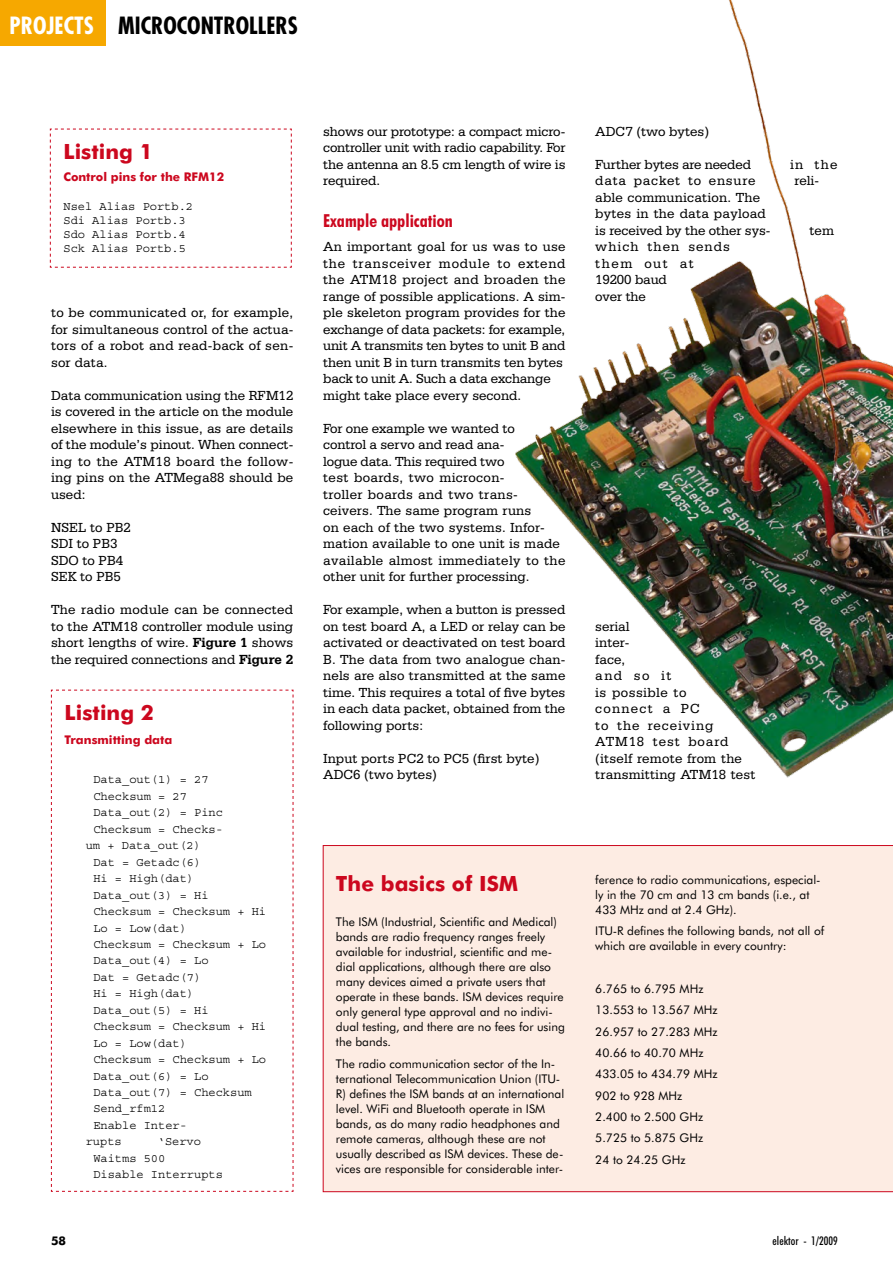
<style>
.page{position:relative;width:893px;height:1263px;background:#fff}
.page>*{position:absolute;margin:0;border:0;box-sizing:border-box;transform-origin:0 0}
.t1{font:700 condensed 23.1px "Futura";color:#000}
.t2{font:700 21px "Futura BT";color:#cc071e}
.t3{font:700 condensed 18px "Futura BT";color:#cc071e}
.t4{font:13.95px/16.5px "Serifa BT";color:#000}
.t5{font:13.95px/16.5px "Serifa BT";letter-spacing:.07em;color:#000}
.t6{font:13.95px "Serifa BT";letter-spacing:.055em;color:#000}
.t7{font:12px/15px "Futura BT";color:#000}
.t8{font:12px/14.2px "Courier Std";color:#000}
.t9{font:700 12px "Futura BT";color:#cc071e}
.t10{font:500 condensed 12px "Futura BT";color:#000}
.t11{font:700 12px "Futura BT";color:#000}
.s1{color:#fff}
.s2{font-weight:700}
</style>
<div class="page">
<div style="left:323px;top:845px;width:570px;height:347px;background:#fdece3"></div>
<img style="left:515px;top:0;width:378px;height:778px">
<div style="left:0;top:0;width:106px;height:46px;background:#f6a800"></div>
<svg style="left:50px;top:128px;width:242px;height:140px"></svg>
<svg style="left:51px;top:689px;width:243px;height:503px"></svg>
<h1 class="t1" style="left:10px;top:11px;width:290px"><span class="s1">PROJECTS</span> MICROCONTROLLERS</h1>
<h2 class="t2" style="left:63px;top:139px;width:91px">Listing 1</h2>
<p class="t9" style="left:63px;top:169px;width:162px">Control pins for the RFM12</p>
<p class="t8" style="left:63px;top:199px;width:131px">Nsel Alias Portb.2<br>Sdi Alias Portb.3<br>Sdo Alias Portb.4<br>Sck Alias Portb.5</p>
<p class="t4" style="left:51px;top:304px;width:244px;text-align:justify">to be communicated or, for example, for simultaneous control of the actua&shy;tors of a robot and read-back of sen&shy;sor data.</p>
<p class="t4" style="left:51px;top:386px;width:244px;text-align:justify">Data communication using the RFM12 is covered in the article on the module elsewhere in this issue, as are details of the module’s pinout. When connect&shy;ing to the ATM18 board the follow&shy;ing pins on the ATMega88 should be used:</p>
<p class="t4" style="left:51px;top:518px;width:81px">NSEL to PB2<br>SDI to PB3<br>SDO to PB4<br>SEK to PB5</p>
<p class="t4" style="left:51px;top:601px;width:244px;text-align:justify">The radio module can be connected to the ATM18 controller module using short lengths of wire. <span class="s2">Figure 1</span> shows the required connections and <span class="s2">Figure 2</span></p>
<h2 class="t2" style="left:65px;top:700px;width:91px">Listing 2</h2>
<p class="t9" style="left:65px;top:733px;width:109px">Transmitting data</p>
<p class="t8" style="left:93px;top:773px;width:117px">Data_out(1) = 27</p>
<p class="t8" style="left:93px;top:789px;width:95px">Checksum = 27</p>
<p class="t8" style="left:93px;top:806px;width:131px">Data_out(2) = Pinc</p>
<p class="t8" style="left:93px;top:822px;width:131px">Checksum = Checks-</p>
<p class="t8" style="left:86px;top:838px;width:117px">um + Data_out(2)</p>
<p class="t8" style="left:93px;top:855px;width:110px">Dat = Getadc(6)</p>
<p class="t8" style="left:93px;top:871px;width:102px">Hi = High(dat)</p>
<p class="t8" style="left:93px;top:888px;width:117px">Data_out(3) = Hi</p>
<p class="t8" style="left:93px;top:904px;width:174px">Checksum = Checksum + Hi</p>
<p class="t8" style="left:93px;top:921px;width:95px">Lo = Low(dat)</p>
<p class="t8" style="left:93px;top:937px;width:174px">Checksum = Checksum + Lo</p>
<p class="t8" style="left:93px;top:954px;width:117px">Data_out(4) = Lo</p>
<p class="t8" style="left:93px;top:970px;width:110px">Dat = Getadc(7)</p>
<p class="t8" style="left:93px;top:986px;width:102px">Hi = High(dat)</p>
<p class="t8" style="left:93px;top:1003px;width:117px">Data_out(5) = Hi</p>
<p class="t8" style="left:93px;top:1019px;width:174px">Checksum = Checksum + Hi</p>
<p class="t8" style="left:93px;top:1036px;width:95px">Lo = Low(dat)</p>
<p class="t8" style="left:93px;top:1052px;width:174px">Checksum = Checksum + Lo</p>
<p class="t8" style="left:93px;top:1069px;width:117px">Data_out(6) = Lo</p>
<p class="t8" style="left:93px;top:1085px;width:160px">Data_out(7) = Checksum</p>
<p class="t8" style="left:93px;top:1102px;width:73px">Send_rfm12</p>
<p class="t8" style="left:93px;top:1118px;width:95px">Enable Inter-</p>
<p class="t8" style="left:86px;top:1134px;width:37px">rupts</p>
<p class="t8" style="left:93px;top:1133px;width:131px;line-height:16.5px;text-indent:64px">‘Servo<br>Waitms 500<br>Disable Interrupts</p>
<p class="t4" style="left:323px;top:122px;width:244px;text-align:justify">shows our prototype: a compact micro&shy;controller unit with radio capability. For the antenna an 8.5 cm length of wire is required.</p>
<p class="t3" style="left:323px;top:210px;width:131px">Example application</p>
<p class="t4" style="left:323px;top:238px;width:244px">An important goal for us was to use the transceiver module to extend the ATM18 project and broaden the range of possible applications. A sim&shy;ple skeleton program provides for the exchange of data packets: for example, unit A transmits ten bytes to unit B and then unit B in turn transmits ten bytes back to unit A. Such a data exchange might take place every second.</p>
<p class="t4" style="left:323px;top:419px;width:244px">For one example we wanted to<br>control a servo and read ana-<br>logue data. This required two<br>test boards, two microcon-<br>troller boards and two trans&shy;ceivers. The same program runs<br>on each of the two systems. Infor&shy;mation available to one unit is made available almost immediately to the other unit for further processing.</p>
<p class="t4" style="left:323px;top:601px;width:244px;text-align:justify">For example, when a button is pressed on test board A, a LED or relay can be activated or deactivated on test board B. The data from two analogue chan&shy;nels are also transmitted at the same time. This requires a total of five bytes in each data packet, obtained from the following ports:</p>
<p class="t4" style="left:323px;top:749px;width:218px">Input ports PC2 to PC5 (first byte)<br>ADC6 (two bytes)</p>
<p class="t4" style="left:595px;top:122px;width:115px">ADC7 (two bytes)</p>
<p class="t4" style="left:595px;top:155px;width:157px">Further bytes are needed</p>
<p class="t4" style="left:790px;top:155px;width:49px">in the</p>
<p class="t6" style="left:595px;top:172px;width:162px">data packet to ensure</p>
<p class="t4" style="left:794px;top:172px;width:26px">reli-</p>
<p class="t4" style="left:595px;top:188px;width:177px">able communication. The bytes in the data payload is received by the other sys-</p>
<p class="t4" style="left:809px;top:221px;width:26px">tem</p>
<p class="t5" style="left:595px;top:238px;width:136px">which then sends them out at<br>19200 baud<br>over the</p>
<p class="t4" style="left:595px;top:617px;width:162px">serial<br>inter-<br>face,<br>and so it<br>is possible to<br>connect a PC<br>to the receiving<br>ATM18 test board (itself remote from the transmitting ATM18 test</p>
<h2 class="t2" style="left:336px;top:871px;width:184px">The basics of ISM</h2>
<p class="t7" style="left:336px;top:914px;width:231px">The ISM (Industrial, Scientific and Medical) bands are radio frequency ranges freely available for industrial, scientific and me&shy;dial applications, although there are also many devices aimed a private users that operate in these bands. ISM devices require only general type approval and no indivi&shy;dual testing, and there are no fees for using the bands.</p>
<p class="t7" style="left:336px;top:1056px;width:230px">The radio communication sector of the In&shy;ternational Telecommunication Union (ITU-R) defines the ISM bands at an international level. WiFi and Bluetooth operate in ISM bands, as do many radio headphones and remote cameras, although these are not usually described as ISM devices. These de&shy;vices are responsible for considerable inter-</p>
<p class="t7" style="left:595px;top:872px;width:227px">ference to radio communications, especial&shy;ly in the 70 cm and 13 cm bands (i.e., at<br>433 MHz and at 2.4 GHz).</p>
<p class="t7" style="left:595px;top:923px;width:231px">ITU-R defines the following bands, not all of which are available in every country:</p>
<p class="t7" style="left:595px;top:978px;width:124px;line-height:21.5px">6.765 to 6.795 MHz<br>13.553 to 13.567 MHz<br>26.957 to 27.283 MHz<br>40.66 to 40.70 MHz<br>433.05 to 434.79 MHz<br>902 to 928 MHz<br>2.400 to 2.500 GHz<br>5.725 to 5.875 GHz<br>24 to 24.25 GHz</p>
<p class="t11" style="left:51px;top:1233px;width:16px">58</p>
<p class="t10" style="left:773px;top:1233px;width:67px">elektor - 1/2009</p>
</div>
